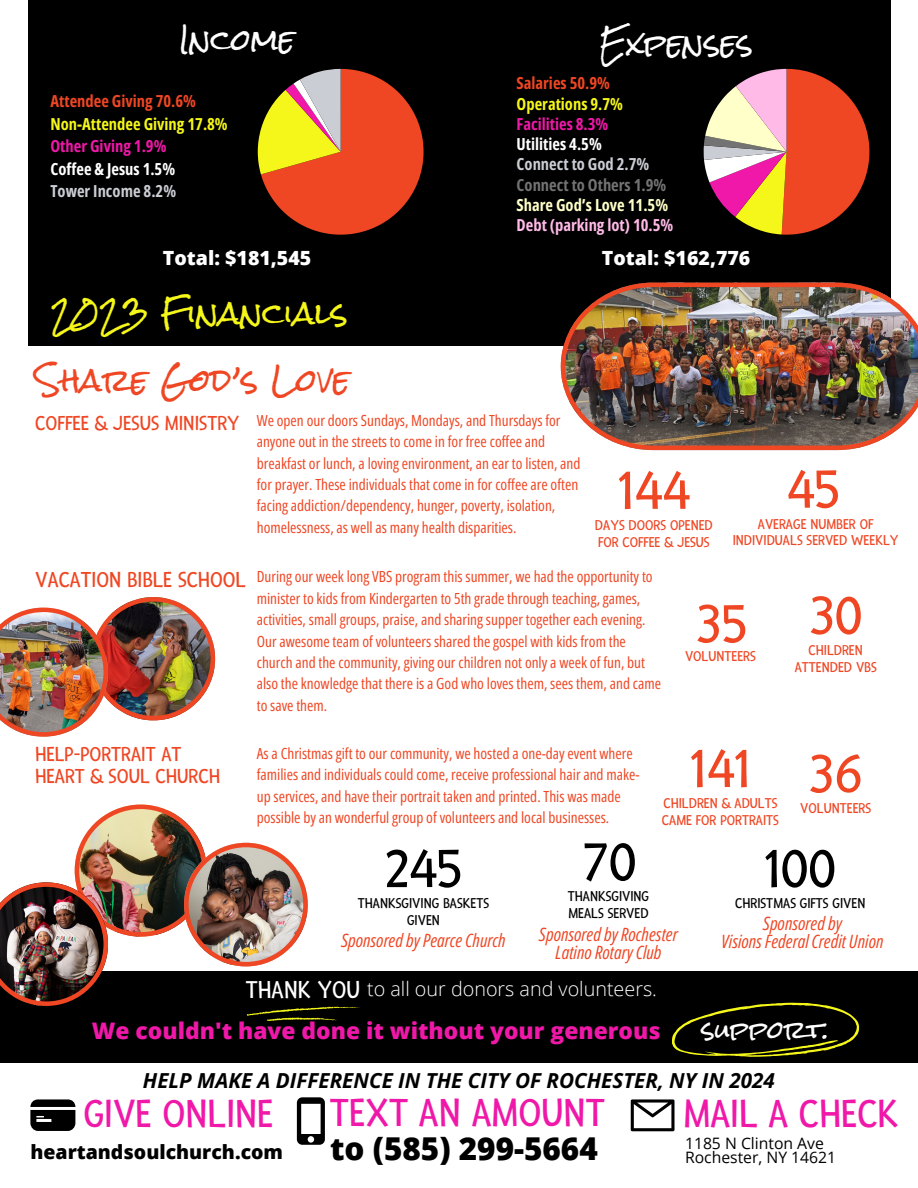
<style>
.page{position:relative;width:918px;height:1188px;background:#fff}
.page>*{position:absolute;margin:0;border:0;box-sizing:border-box;transform-origin:0 0}
.t1{font:57.15px "Fresca";color:#ef4623}
.t2{font:57.15px "Fresca";color:#000}
.t3{font:42px "Fresca";color:#ef18a8}
.t4{font:800 31.5px "Open Sans";color:#000}
.t5{font:30px "Rock Salt";color:#ef4623}
.t6{font:30px "Rock Salt";color:#f5f71a}
.t7{font:28.5px "Rock Salt";color:#fff}
.t8{font:26.1px "Fresca";color:#fff}
.t9{font:23.55px "Rock Salt";color:#fff}
.t10{font:23.25px "Fresca";color:#ef4623}
.t11{font:800 22.8px "Open Sans";color:#ef18a8}
.t12{font:21.75px/21.3px "Fresca";color:#ef4623}
.t13{font:italic 700 20.7px "Open Sans";color:#000}
.t14{font:300 19.8px "Open Sans";color:#fff}
.t15{font:800 19.5px "Open Sans";color:#fff}
.t16{font:800 19.5px "Open Sans";color:#000}
.t17{font:italic 18.3px "Open Sans Condensed";color:#ef4623}
.t18{font:700 16.5px "Open Sans Condensed";color:#f5f71a}
.t19{font:700 16.5px "Open Sans Condensed";color:#ef4623}
.t20{font:700 16.5px "Open Sans Condensed";color:#cacdd3}
.t21{font:700 16.5px "Open Sans Condensed";color:#ef18a8}
.t22{font:700 16.5px "Open Sans Condensed";color:#fff}
.t23{font:700 16.5px "Open Sans Condensed";color:#ffbae8}
.t24{font:700 16.5px "Open Sans Condensed";color:#737373}
.t25{font:700 16.5px "Open Sans Condensed";color:#ffffc9}
.t26{font:15.75px "Open Sans";color:#000}
.t27{font:15.3px/21.3px "Open Sans Condensed";color:#ef4623}
.t28{font:15.3px/16.8px "Fresca";color:#ef4623}
.t29{font:15.3px/16.8px "Fresca";color:#000;text-align:center}
</style>
<div class="page">
<div style="left:28px;top:0;width:862px;height:346px;background:#000"></div>
<div style="left:0;top:972px;width:918px;height:91px;background:#000"></div>
<svg style="left:672px;top:1002px;width:188px;height:55px"></svg>
<svg style="left:30px;top:1099px;width:45px;height:32px"></svg>
<svg style="left:297px;top:1097px;width:28px;height:48px"></svg>
<svg style="left:631px;top:1099px;width:44px;height:32px"></svg>
<img style="left:561px;top:283px;width:357px;height:167px">
<img style="left:0;top:805px;width:360px;height:216px">
<img style="left:0;top:597px;width:215px;height:140px">
<svg style="left:258px;top:69px;width:166px;height:166px"></svg>
<svg style="left:704px;top:69px;width:165px;height:166px"></svg>
<p class="t7" style="left:179px;top:25px;width:117px">Income</p>
<p class="t7" style="left:599px;top:28px;width:155px">Expenses</p>
<p class="t19" style="left:50px;top:89px;width:147px">Attendee Giving 70.6%</p>
<h5 class="t18" style="left:50px;top:112px;width:179px">Non-Attendee Giving 17.8%</h5>
<p class="t21" style="left:50px;top:134px;width:117px">Other Giving 1.9%</p>
<p class="t22" style="left:50px;top:157px;width:126px">Coffee &amp; Jesus 1.5%</p>
<p class="t20" style="left:50px;top:179px;width:127px">Tower Income 8.2%</p>
<p class="t19" style="left:517px;top:72px;width:95px">Salaries 50.9%</p>
<h6 class="t18" style="left:517px;top:92px;width:108px">Operations 9.7%</h6>
<p class="t21" style="left:517px;top:112px;width:93px">Facilities 8.3%</p>
<p class="t22" style="left:517px;top:132px;width:87px">Utilities 4.5%</p>
<h2 class="t20" style="left:517px;top:153px;width:134px">Connect to God 2.7%</h2>
<h2 class="t24" style="left:517px;top:173px;width:151px">Connect to Others 1.9%</h2>
<p class="t25" style="left:517px;top:193px;width:153px">Share God’s Love 11.5%</p>
<h2 class="t23" style="left:517px;top:213px;width:158px">Debt (parking lot) 10.5%</h2>
<p class="t15" style="left:163px;top:245px;width:150px">Total: $181,545</p>
<p class="t15" style="left:602px;top:245px;width:150px">Total: $162,776</p>
<p class="t6" style="left:50px;top:297px;width:299px">2023 Financials</p>
<p class="t5" style="left:35px;top:364px;width:317px">Share God’s Love</p>
<p class="t12" style="left:35px;top:413px;width:206px">COFFEE &amp; JESUS MINISTRY</p>
<p class="t27" style="left:257px;top:409px;width:325px">We open our doors Sundays, Mondays, and Thursdays for anyone out in the streets to come in for free coffee and breakfast or lunch, a loving environment, an ear to listen, and for prayer. These individuals that come in for coffee are often facing addiction/dependency, hunger, poverty, isolation, homelessness, as well as many health disparities.</p>
<p class="t1" style="left:618px;top:459px;width:73px">144</p>
<p class="t28" style="left:595px;top:517px;width:119px">DAYS DOORS OPENED</p>
<p class="t28" style="left:598px;top:534px;width:113px">FOR COFFEE &amp; JESUS</p>
<p class="t1" style="left:787px;top:458px;width:55px">45</p>
<p class="t28" style="left:733px;top:516px;width:167px;text-align:center">AVERAGE NUMBER OF<br>INDIVIDUALS SERVED WEEKLY</p>
<h4 class="t10" style="left:35px;top:567px;width:212px">VACATION BIBLE SCHOOL</h4>
<p class="t27" style="left:257px;top:566px;width:406px">During our week long VBS program this summer, we had the opportunity to minister to kids from Kindergarten to 5th grade through teaching, games, activities, small groups, praise, and sharing supper together each evening.<br>Our awesome team of volunteers shared the gospel with kids from the church and the community, giving our children not only a week of fun, but also the knowledge that there is a God who loves them, sees them, and came to save them.</p>
<p class="t1" style="left:696px;top:593px;width:53px">35</p>
<p class="t28" style="left:685px;top:649px;width:72px">VOLUNTEERS</p>
<p class="t1" style="left:809px;top:584px;width:55px">30</p>
<p class="t28" style="left:809px;top:642px;width:56px">CHILDREN</p>
<p class="t28" style="left:795px;top:659px;width:84px">ATTENDED VBS</p>
<p class="t12" style="left:35px;top:744px;width:187px">HELP-PORTRAIT AT<br>HEART &amp; SOUL CHURCH</p>
<p class="t27" style="left:257px;top:742px;width:384px">As a Christmas gift to our community, we hosted a one-day event where families and individuals could come, receive professional hair and make&shy;up services, and have their portrait taken and printed. This was made possible by an wonderful group of volunteers and local businesses.</p>
<p class="t2" style="left:385px;top:837px;width:80px">245</p>
<p class="t2" style="left:580px;top:831px;width:58px">70</p>
<p class="t1" style="left:690px;top:737px;width:62px">141</p>
<p class="t28" style="left:662px;top:795px;width:119px">CHILDREN &amp; ADULTS<br>CAME FOR PORTRAITS</p>
<p class="t1" style="left:808px;top:743px;width:56px">36</p>
<p class="t28" style="left:800px;top:800px;width:72px">VOLUNTEERS</p>
<p class="t2" style="left:765px;top:837px;width:73px">100</p>
<p class="t29" style="left:568px;top:889px;width:83px">THANKSGIVING</p>
<p class="t29" style="left:568px;top:905px;width:82px">MEALS SERVED</p>
<h1 class="t29" style="left:358px;top:895px;width:133px">THANKSGIVING BASKETS<br>GIVEN</h1>
<h1 class="t17" style="left:341px;top:928px;width:166px">Sponsored by Pearce Church</h1>
<h1 class="t17" style="left:539px;top:921px;width:140px">Sponsored by Rochester</h1>
<p class="t17" style="left:556px;top:939px;width:107px">Latino Rotary Club</p>
<p class="t29" style="left:735px;top:895px;width:132px">CHRISTMAS GIFTS GIVEN</p>
<p class="t17" style="left:763px;top:911px;width:80px">Sponsored by</p>
<p class="t17" style="left:722px;top:929px;width:163px">Visions Federal Credit Union</p>
<p class="t8" style="left:246px;top:976px;width:116px">THANK YOU</p>
<p class="t14" style="left:367px;top:975px;width:291px">to all our donors and volunteers.</p>
<h4 class="t11" style="left:92px;top:1015px;width:570px">We couldn't have done it without your generous</h4>
<p class="t9" style="left:702px;top:1017px;width:129px">support.</p>
<h4 class="t13" style="left:143px;top:1066px;width:634px">HELP MAKE A DIFFERENCE IN THE CITY OF ROCHESTER, NY IN 2024</h4>
<p class="t3" style="left:84px;top:1090px;width:191px">GIVE ONLINE</p>
<p class="t3" style="left:330px;top:1089px;width:277px">TEXT AN AMOUNT</p>
<p class="t3" style="left:683px;top:1090px;width:217px">MAIL A CHECK</p>
<p class="t26" style="left:685px;top:1132px;width:140px">1185 N Clinton Ave</p>
<p class="t16" style="left:30px;top:1138px;width:254px">heartandsoulchurch.com</p>
<h4 class="t4" style="left:330px;top:1126px;width:269px">to (585) 299-5664</h4>
<p class="t26" style="left:685px;top:1146px;width:153px">Rochester, NY 14621</p>
</div>
